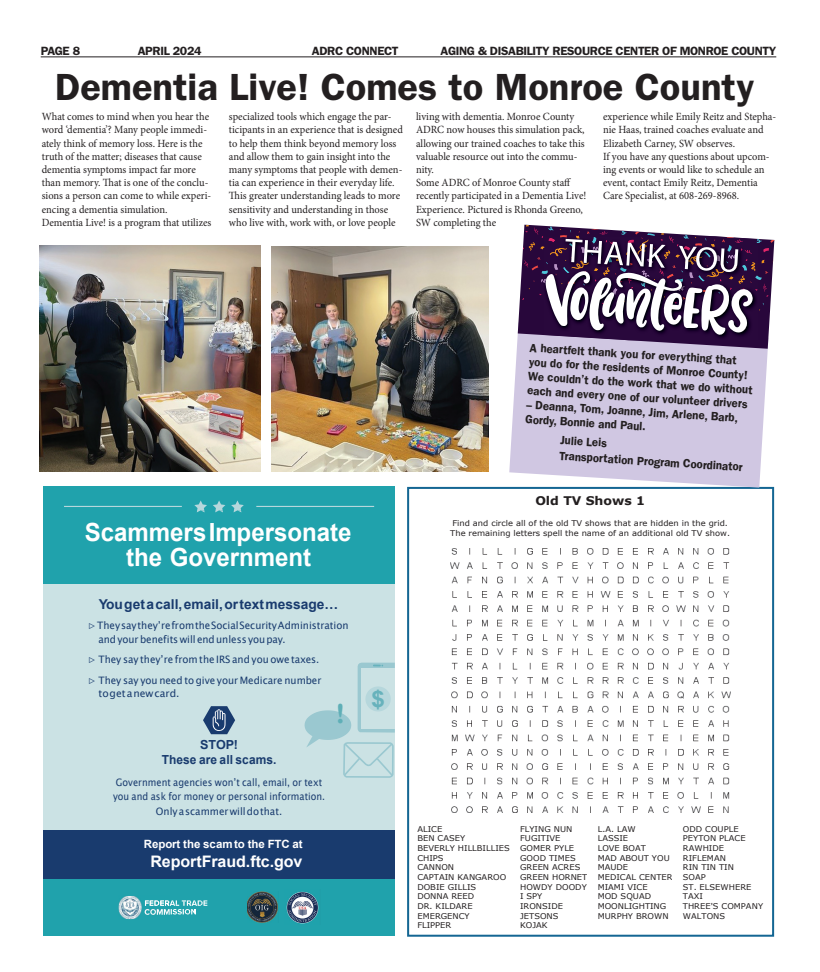
<style>
.page{position:relative;width:820px;height:972px;background:#fff}
.page>*{position:absolute;margin:0;border:0;box-sizing:border-box;transform-origin:0 0}
.t1{font:600 38px "ITC Franklin Gothic Std";color:#231f20}
.t2{font:700 27.5px "Gill Sans";color:#5fafb7;scale:.96 1}
.t3{font:700 25px/25px "Arial";color:#fff;text-align:center;scale:.96 1}
.t4{font:700 22.7px "Arial";color:#67b2bc;scale:1.11 1}
.t5{font:700 15.9px "Arial";letter-spacing:-.005em;color:#fff}
.t6{font:700 13.6px "Arial";color:#193b6e}
.t7{font:700 12.5px/14.7px "Arial";letter-spacing:.005em;color:#193b6e;text-align:center}
.t8{font:600 12px/14.3px "ITC Franklin Gothic Std";letter-spacing:-.03em;color:#231f20;scale:.95 1}
.t9{font:600 12px "ITC Franklin Gothic Std";letter-spacing:-.03em;color:#231f20}
.t10{font:700 11.9px "Verdana";color:#231f20;scale:1.05 1}
.t11{font:700 11.4px "Arial";letter-spacing:-.005em;color:#fff}
.t12{font:11px/13.2px "Minion Pro";color:#231f20;scale:.95 1}
.t13{font:10.2px/13.7px "Lucida Sans Unicode";color:#193b6e;scale:.96 1}
.t14{font:10.2px/13.6px "Lucida Sans Unicode";color:#193b6e;scale:.9 1}
.t15{font:10.2px "Lucida Sans Unicode";color:#193b6e}
.t16{font:7.9px/9.7px "Verdana";color:#231f20;scale:1.05 1}
</style>
<div class="page">
<hr style="left:41px;top:56px;width:735px;height:1px;background:#231f20">
<img style="left:39px;top:245px;width:221px;height:226px">
<img style="left:272px;top:246px;width:216px;height:225px">
<div style="left:43px;top:583px;width:352px;height:247px;background:#cbe2e4"></div>
<div style="left:43px;top:486px;width:352px;height:97px;background:#20a2ac"></div>
<div style="left:43px;top:879px;width:352px;height:57px;background:#20a2ac"></div>
<div style="left:43px;top:830px;width:352px;height:49px;background:#193b6e"></div>
<svg style="left:203px;top:706px;width:32px;height:28px"></svg>
<svg style="left:194px;top:500px;width:13px;height:12px"></svg>
<svg style="left:213px;top:500px;width:12px;height:12px"></svg>
<svg style="left:231px;top:500px;width:13px;height:12px"></svg>
<hr style="left:64px;top:506px;width:118px;height:1px;background:#b6d7dc">
<hr style="left:256px;top:506px;width:118px;height:1px;background:#b6d7dc">
<svg style="left:304px;top:663px;width:91px;height:115px"></svg>
<img style="left:118px;top:896px;width:27px;height:23px">
<svg style="left:145px;top:900px;width:62px;height:15px"></svg>
<img style="left:247px;top:892px;width:31px;height:31px">
<img style="left:286px;top:891px;width:33px;height:33px">
<img style="left:450px;top:549px;width:280px;height:264px">
<div style="left:407px;top:487px;width:367px;height:450px;border:2px solid #146693"></div>
<svg style="left:509px;top:349px;width:259px;height:139px;background:#d2cae3"></svg>
<svg style="left:517px;top:225px;width:257px;height:124px"></svg>
<p class="t9" style="left:41px;top:44px;width:41px">PAGE 8</p>
<p class="t9" style="left:138px;top:44px;width:65px">APRIL 2024</p>
<p class="t9" style="left:312px;top:44px;width:88px">ADRC CONNECT</p>
<p class="t9" style="left:440px;top:44px;width:337px">AGING &amp; DISABILITY RESOURCE CENTER OF MONROE COUNTY</p>
<h1 class="t1" style="left:55px;top:64px;width:700px">Dementia Live! Comes to Monroe County</h1>
<p class="t12" style="left:42px;top:110px;width:180px">What comes to mind when you hear the word ‘dementia’? Many people immedi&shy;ately think of memory loss. Here is the truth of the matter; diseases that cause dementia symptoms impact far more than memory. That is one of the conclu&shy;sions a person can come to while experi&shy;encing a dementia simulation.<br>Dementia Live! is a program that utilizes</p>
<p class="t12" style="left:229px;top:110px;width:185px">specialized tools which engage the par&shy;ticipants in an experience that is designed to help them think beyond memory loss and allow them to gain insight into the many symptoms that people with demen&shy;tia can experience in their everyday life.<br>This greater understanding leads to more sensitivity and understanding in those who live with, work with, or love people</p>
<p class="t12" style="left:416px;top:110px;width:181px">living with dementia. Monroe County<br>ADRC now houses this simulation pack, allowing our trained coaches to take this valuable resource out into the commu&shy;nity.<br>Some ADRC of Monroe County staff recently participated in a Dementia Live!<br>Experience. Pictured is Rhonda Greeno,<br>SW completing the</p>
<p class="t12" style="left:603px;top:110px;width:184px">experience while Emily Reitz and Stepha&shy;nie Haas, trained coaches evaluate and Elizabeth Carney, SW observes.<br>If you have any questions about upcom&shy;ing events or would like to schedule an event, contact Emily Reitz, Dementia Care Specialist, at 608-269-8968.</p>
<h3 class="t3" style="left:85px;top:520px;width:279px">ScammersImpersonate the Government</h3>
<p class="t6" style="left:99px;top:594px;width:241px">Yougetacall,email,ortextmessage…</p>
<p class="t13" style="left:98px;top:619px;width:262px;text-indent:-10px">⊲Theysaythey’refromtheSocialSecurityAdministration andyourbenefitswillendunless youpay.</p>
<p class="t13" style="left:88px;top:649px;width:244px;line-height:20.4px">⊲ They say they’re from the IRS and you owe taxes. ⊲ They say you need to give your Medicare number</p>
<p class="t15" style="left:98px;top:686px;width:82px">togetanewcard.</p>
<h2 class="t2" style="left:336px;top:697px;width:9px">!</h2>
<p class="t7" style="left:162px;top:737px;width:116px">STOP!<br>These are all scams.</p>
<p class="t14" style="left:113px;top:776px;width:237px">Government agencies won’t call, email, or text you and ask for money or personal information.</p>
<p class="t13" style="left:156px;top:804px;width:133px">Onlyascammerwilldothat.</p>
<p class="t11" style="left:144px;top:836px;width:160px">Report the scamto the FTC at</p>
<h3 class="t5" style="left:150px;top:850px;width:153px">ReportFraud.ftc.gov</h3>
<h3 class="t4" style="left:371px;top:683px;width:14px">$</h3>
<p class="t8" style="left:530px;top:340px;width:238px;rotate:4deg">A heartfelt thank you for everything that you do for the residents of Monroe County!<br>We couldn’t do the work that we do without each and every one of our volunteer drivers</p>
<p class="t8" style="left:527px;top:396px;width:225px;line-height:14.8px;rotate:4deg">– Deanna, Tom, Joanne, Jim, Arlene, Barb,<br>Gordy, Bonnie and Paul.</p>
<p class="t8" style="left:560px;top:432px;width:195px;line-height:15.2px;rotate:4deg">Julie Leis<br>Transportation Program Coordinator</p>
<p class="t10" style="left:535px;top:492px;width:106px">Old TV Shows 1</p>
<p class="t16" style="left:450px;top:519px;width:268px">Find and circle all of the old TV shows that are hidden in the grid.<br>The remaining letters spell the name of an additional old TV show.</p>
<p class="t16" style="left:417px;top:824px;width:90px">ALICE<br>BEN CASEY<br>BEVERLY HILLBILLIES<br>CHIPS<br>CANNON<br>CAPTAIN KANGAROO<br>DOBIE GILLIS<br>DONNA REED<br>DR. KILDARE<br>EMERGENCY<br>FLIPPER</p>
<p class="t16" style="left:520px;top:824px;width:66px">FLYING NUN<br>FUGITIVE<br>GOMER PYLE<br>GOOD TIMES<br>GREEN ACRES<br>GREEN HORNET<br>HOWDY DOODY<br>I SPY<br>IRONSIDE<br>JETSONS<br>KOJAK</p>
<p class="t16" style="left:597px;top:824px;width:73px">L.A. LAW<br>LASSIE<br>LOVE BOAT<br>MAD ABOUT YOU<br>MAUDE<br>MEDICAL CENTER<br>MIAMI VICE<br>MOD SQUAD<br>MOONLIGHTING<br>MURPHY BROWN</p>
<p class="t16" style="left:682px;top:824px;width:78px">ODD COUPLE<br>PEYTON PLACE<br>RAWHIDE<br>RIFLEMAN<br>RIN TIN TIN<br>SOAP<br>ST. ELSEWHERE<br>TAXI<br>THREE'S COMPANY<br>WALTONS</p>
</div>
